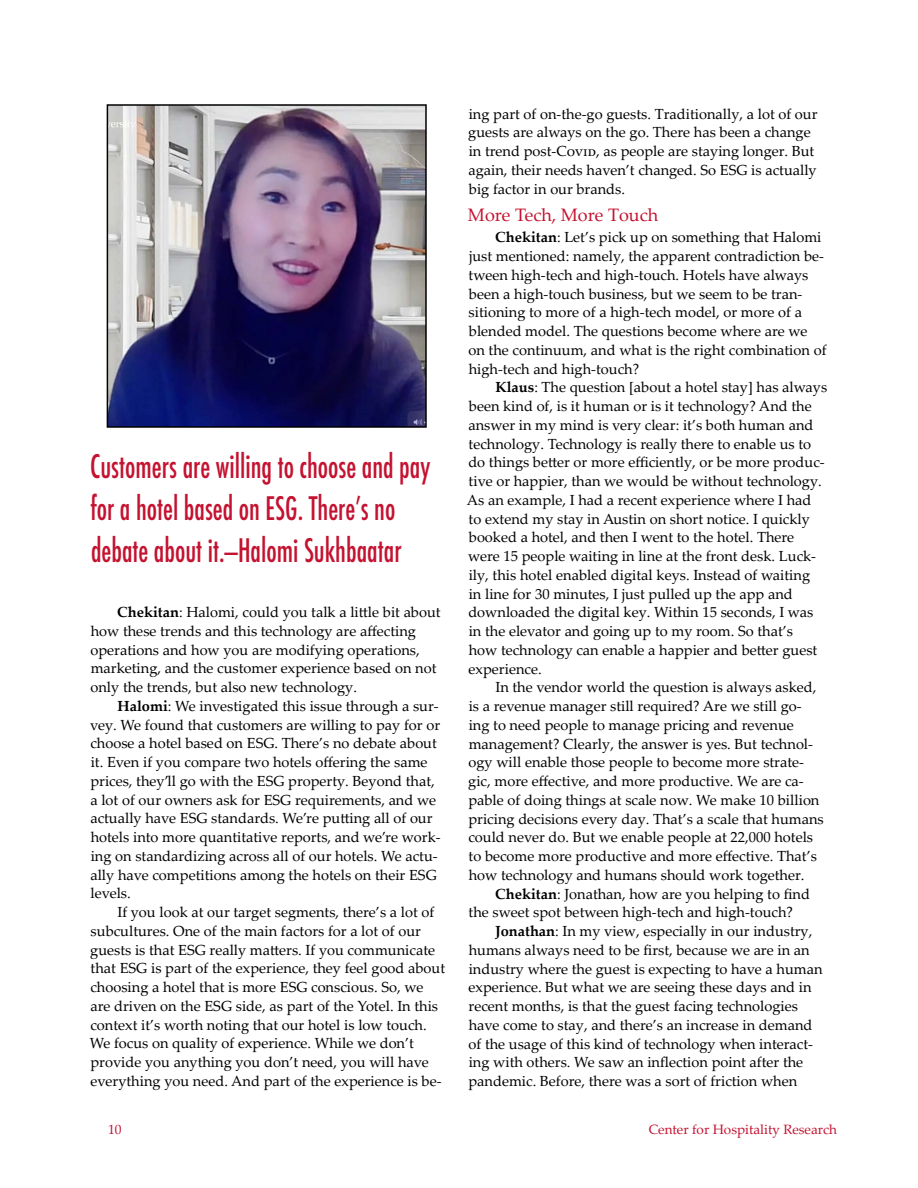
<style>
.page{position:relative;width:918px;height:1188px;background:#fff}
.page>*{position:absolute;margin:0;border:0;box-sizing:border-box;transform-origin:0 0}
.pull_quote{font:500 condensed 31.5px/42px "Futura";color:#c41230;scale:.85 1}
.sub_head_red{font:18px "Palatino Linotype";color:#c41230}
._9_75_12_5_Indented{font:14.7px/18.8px "Palatino Linotype";color:#000}
.t1{font:13.5px "Palatino Linotype";color:#c41230}
.s1{font-weight:700}
</style>
<div class="page">
<img style="left:110px;top:107px;width:314px;height:318px">
<div style="left:107px;top:104px;width:320px;height:324px;border:2px solid #000"></div>
<p class="pull_quote" style="left:90px;top:445px;width:402px">Customers are willing to choose and pay for a hotel based on ESG. There’s no debate about it.—Halomi Sukhbaatar</p>
<p class="_9_75_12_5_Indented" style="left:90px;top:602px;width:352px;text-indent:27px"><span class="s1">Chekitan</span>: Halomi, could you talk a little bit about how these trends and this technology are affecting operations and how you are modifying operations, marketing, and the customer experience based on not only the trends, but also new technology.</p>
<p class="_9_75_12_5_Indented" style="left:90px;top:696px;width:352px;text-indent:27px"><span class="s1">Halomi</span>: We investigated this issue through a sur&shy;vey. We found that customers are willing to pay for or choose a hotel based on ESG. There’s no debate about it. Even if you compare two hotels offering the same prices, they’ll go with the ESG property. Beyond that, a lot of our owners ask for ESG requirements, and we actually have ESG standards. We’re putting all of our hotels into more quantitative reports, and we’re work&shy;ing on standardizing across all of our hotels. We actu&shy;ally have competitions among the hotels on their ESG levels.</p>
<p class="_9_75_12_5_Indented" style="left:90px;top:902px;width:357px;text-indent:28px">If you look at our target segments, there’s a lot of subcultures. One of the main factors for a lot of our guests is that ESG really matters. If you communicate that ESG is part of the experience, they feel good about choosing a hotel that is more ESG conscious. So, we are driven on the ESG side, as part of the Yotel. In this context it’s worth noting that our hotel is low touch.<br>We focus on quality of experience. While we don’t provide you anything you don’t need, you will have everything you need. And part of the experience is be-</p>
<p class="_9_75_12_5_Indented" style="left:468px;top:104px;width:351px">ing part of on-the-go guests. Traditionally, a lot of our guests are always on the go. There has been a change in trend post-Covid, as people are staying longer. But again, their needs haven’t changed. So ESG is actually big factor in our brands.</p>
<p class="sub_head_red" style="left:468px;top:202px;width:192px">More Tech, More Touch</p>
<p class="_9_75_12_5_Indented" style="left:468px;top:228px;width:360px;text-indent:27px"><span class="s1">Chekitan</span>: Let’s pick up on something that Halomi just mentioned: namely, the apparent contradiction be&shy;tween high-tech and high-touch. Hotels have always been a high-touch business, but we seem to be tran&shy;sitioning to more of a high-tech model, or more of a blended model. The questions become where are we on the continuum, and what is the right combination of high-tech and high-touch?</p>
<p class="_9_75_12_5_Indented" style="left:467px;top:378px;width:362px;text-indent:29px"><span class="s1">Klaus</span>: The question [about a hotel stay] has always been kind of, is it human or is it technology? And the answer in my mind is very clear: it’s both human and technology. Technology is really there to enable us to do things better or more efficiently, or be more produc&shy;tive or happier, than we would be without technology.<br>As an example, I had a recent experience where I had to extend my stay in Austin on short notice. I quickly booked a hotel, and then I went to the hotel. There were 15 people waiting in line at the front desk. Luck&shy;ily, this hotel enabled digital keys. Instead of waiting<br>in line for 30 minutes, I just pulled up the app and downloaded the digital key. Within 15 seconds, I was in the elevator and going up to my room. So that’s<br>how technology can enable a happier and better guest experience.</p>
<p class="_9_75_12_5_Indented" style="left:468px;top:678px;width:357px;text-indent:27px">In the vendor world the question is always asked, is a revenue manager still required? Are we still go&shy;ing to need people to manage pricing and revenue management? Clearly, the answer is yes. But technol&shy;ogy will enable those people to become more strate&shy;gic, more effective, and more productive. We are ca&shy;pable of doing things at scale now. We make 10 billion pricing decisions every day. That’s a scale that humans could never do. But we enable people at 22,000 hotels to become more productive and more effective. That’s how technology and humans should work together.</p>
<p class="_9_75_12_5_Indented" style="left:469px;top:884px;width:343px;text-indent:27px"><span class="s1">Chekitan</span>: Jonathan, how are you helping to find the sweet spot between high-tech and high-touch?</p>
<p class="_9_75_12_5_Indented" style="left:468px;top:921px;width:356px;text-indent:27px"><span class="s1">Jonathan</span>: In my view, especially in our industry, humans always need to be first, because we are in an industry where the guest is expecting to have a human experience. But what we are seeing these days and in recent months, is that the guest facing technologies have come to stay, and there’s an increase in demand of the usage of this kind of technology when interact&shy;ing with others. We saw an inflection point after the pandemic. Before, there was a sort of friction when</p>
<p class="t1" style="left:108px;top:1120px;width:15px">10</p>
<p class="t1" style="left:649px;top:1120px;width:190px">Center for Hospitality Research</p>
</div>
